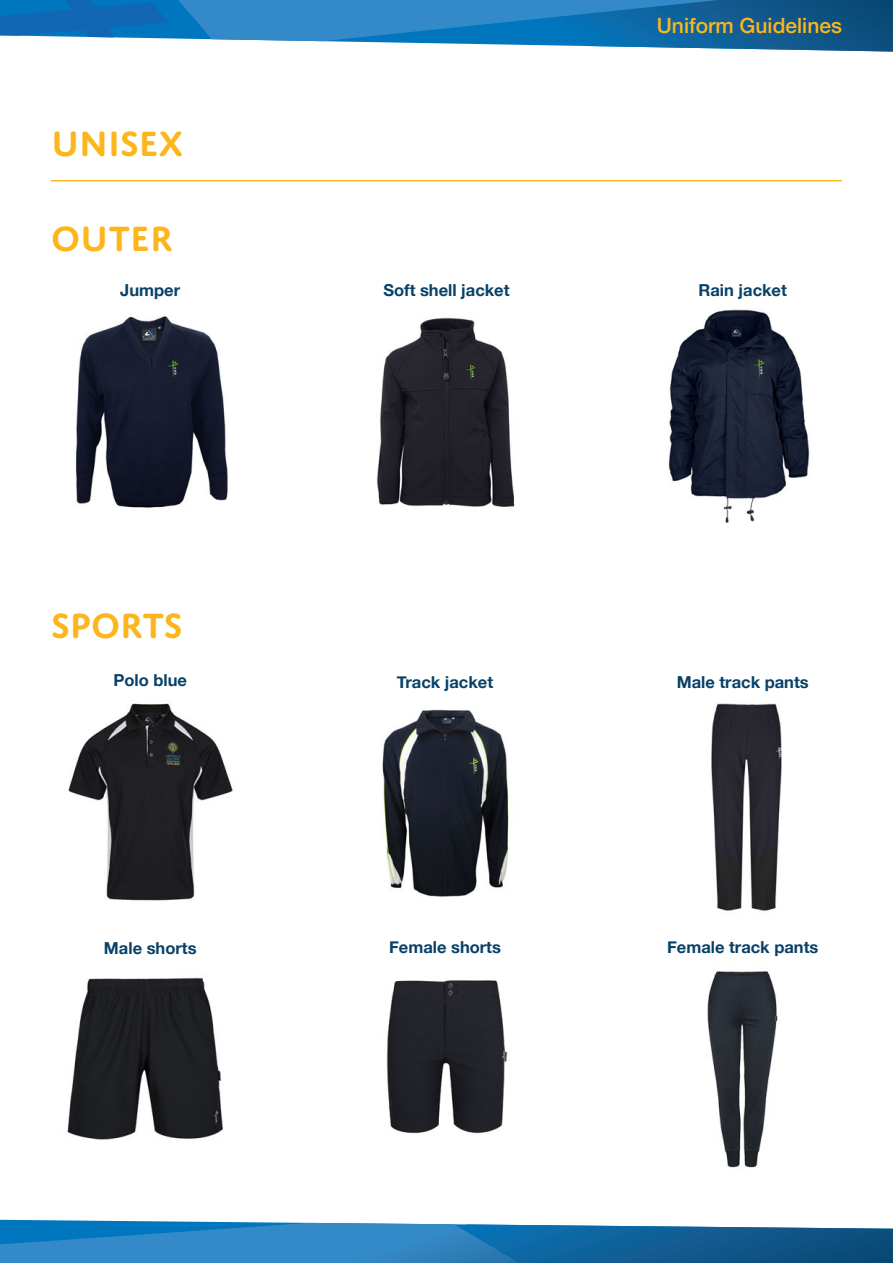
<style>
.page{position:relative;width:893px;height:1263px;background:#fff}
.page>*{position:absolute;margin:0;border:0;box-sizing:border-box;transform-origin:0 0}
.Header_01{font:600 37.5px "Domus Titling";color:#fcb61c}
.t1{font:500 21px "Helvetica Neue";color:#fcb61c}
.Header_03{font:700 16.5px "Helvetica Neue";color:#084168}
</style>
<div class="page">
<svg style="left:312px;top:41px;width:173px;height:4px"></svg>
<img style="left:485px;top:0;width:408px;height:52px">
<svg style="left:0;top:0;width:840px;height:41px;background:#2079b7"></svg>
<svg style="left:0;top:1220px;width:459px;height:43px;background:#338cc9"></svg>
<img style="left:459px;top:1224px;width:434px;height:39px">
<img style="left:315px;top:1227px;width:223px;height:36px">
<hr style="left:51px;top:180px;width:791px;height:1px;background:#fcb61c">
<img style="left:668px;top:309px;width:142px;height:214px">
<img style="left:377px;top:317px;width:138px;height:190px">
<img style="left:75px;top:316px;width:153px;height:192px">
<img style="left:382px;top:709px;width:127px;height:188px">
<img style="left:386px;top:980px;width:122px;height:154px">
<img style="left:68px;top:703px;width:165px;height:198px">
<img style="left:711px;top:703px;width:71px;height:208px">
<img style="left:67px;top:977px;width:156px;height:163px">
<img style="left:707px;top:971px;width:71px;height:197px">
<p class="Header_01" style="left:51px;top:121px;width:134px">UNISEX</p>
<p class="Header_01" style="left:51px;top:217px;width:124px">OUTER</p>
<p class="t1" style="left:657px;top:8px;width:187px">Uniform Guidelines</p>
<p class="Header_03" style="left:120px;top:277px;width:61px">Jumper</p>
<p class="Header_03" style="left:383px;top:277px;width:128px">Soft shell jacket</p>
<p class="Header_03" style="left:699px;top:277px;width:90px">Rain jacket</p>
<p class="Header_01" style="left:51px;top:603px;width:133px">SPORTS</p>
<p class="Header_03" style="left:113px;top:668px;width:75px">Polo blue</p>
<p class="Header_03" style="left:104px;top:935px;width:94px">Male shorts</p>
<p class="Header_03" style="left:397px;top:669px;width:98px">Track jacket</p>
<p class="Header_03" style="left:389px;top:934px;width:113px">Female shorts</p>
<p class="Header_03" style="left:677px;top:669px;width:133px">Male track pants</p>
<p class="Header_03" style="left:667px;top:934px;width:153px">Female track pants</p>
</div>
